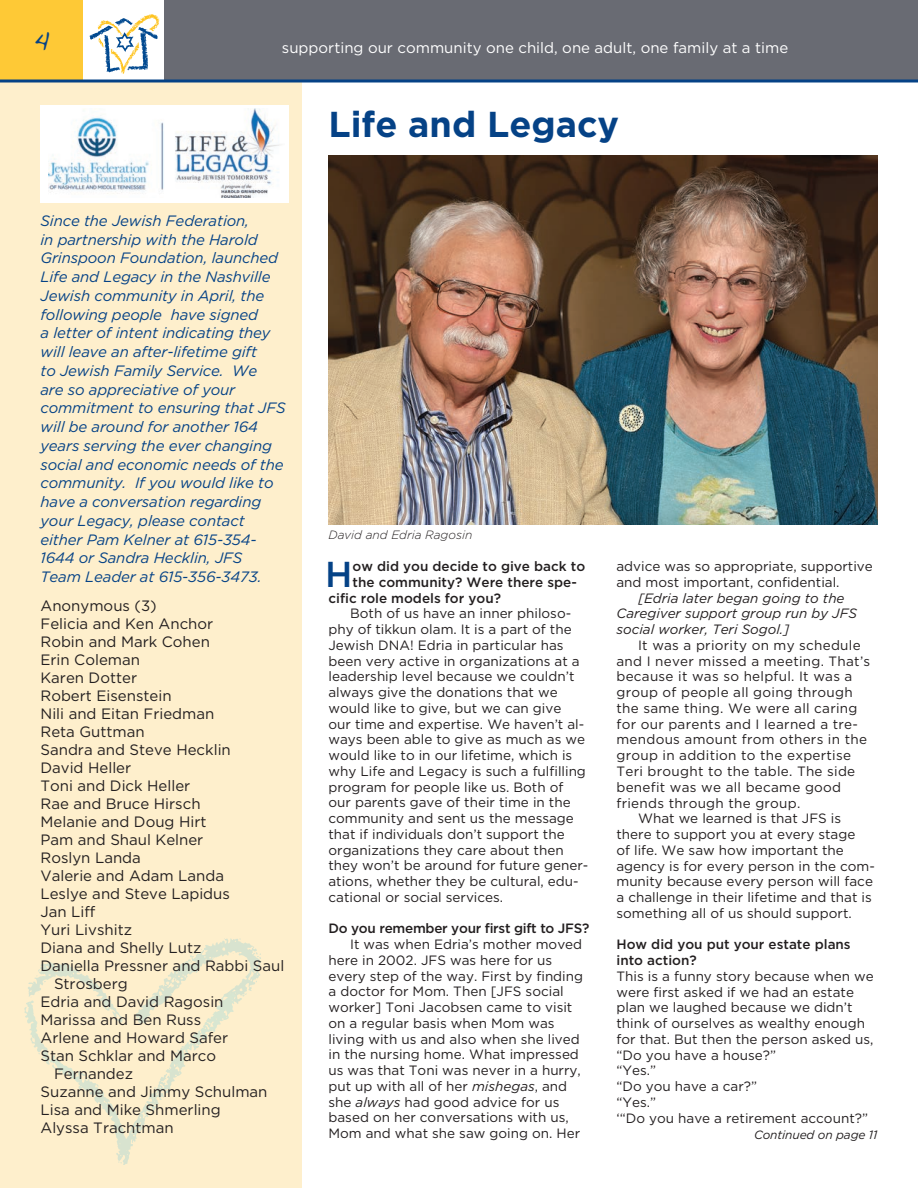
<style>
.page{position:relative;width:918px;height:1188px;background:#fff}
.page>*{position:absolute;margin:0;border:0;box-sizing:border-box;transform-origin:0 0}
.t1{font:700 36px "Gotham";color:#054286}
.t2{font:500 36px "Gotham";color:#054286}
.t3{font:30px "Handwriting Dakota";color:#054286}
.t4{font:italic 15px/18.8px "Gotham";letter-spacing:-.01em;color:#054286}
.t5{font:15px "Gotham";color:#231f20}
.t6{font:15px "Gotham";color:#fff}
.t7{font:13.5px/15.8px "Gotham";color:#231f20}
.t8{font:13.5px "Gotham";letter-spacing:.02em;color:#231f20}
.t9{font:500 13.5px/15.8px "Gotham";color:#231f20}
.t10{font:italic 13.5px/15.8px "Gotham";color:#231f20}
.t11{font:500 13.5px "Gotham";letter-spacing:-.02em;color:#231f20}
.t12{font:italic 300 12px "Gotham";color:#231f20}
.t13{font:italic 12px "Gotham";letter-spacing:-.01em;color:#231f20}
.s1{font-style:italic}
</style>
<div class="page">
<div style="left:0;top:70px;width:302px;height:1118px;background:#feefcc"></div>
<svg style="left:24px;top:938px;width:237px;height:227px"></svg>
<div style="left:165px;top:0;width:753px;height:81px;background:#696b73"></div>
<div style="left:82px;top:0;width:81px;height:81px;background:#fff"></div>
<svg style="left:90px;top:14px;width:70px;height:60px"></svg>
<div style="left:0;top:0;width:82px;height:81px;background:#fec936"></div>
<hr style="left:0;top:79px;width:918px;height:3px;background:#054286">
<img style="left:328px;top:155px;width:550px;height:370px">
<div style="left:41px;top:105px;width:248px;height:97px;background:#fff"></div>
<img style="left:49px;top:109px;width:231px;height:89px">
<h2 class="t3" style="left:33px;top:14px;width:18px">4</h2>
<p class="t6" style="left:282px;top:40px;width:508px">supporting our community one child, one adult, one family at a time</p>
<p class="t4" style="left:40px;top:212px;width:247px">Since the Jewish Federation,<br>in partnership with the Harold<br>Grinspoon Foundation, launched<br>Life and Legacy in the Nashville<br>Jewish community in April, the following people have signed<br>a letter of intent indicating they will leave an after-lifetime gift<br>to Jewish Family Service. We<br>are so appreciative of your commitment to ensuring that JFS will be around for another 164 years serving the ever changing social and economic needs of the community. If you would like to have a conversation regarding your Legacy, please contact either Pam Kelner at 615-354-<br>1644 or Sandra Hecklin, JFS<br>Team Leader at 615-356-3473.</p>
<p class="t5" style="left:40px;top:599px;width:118px">Anonymous (3)</p>
<p class="t5" style="left:40px;top:617px;width:174px">Felicia and Ken Anchor</p>
<p class="t5" style="left:40px;top:635px;width:171px">Robin and Mark Cohen</p>
<p class="t5" style="left:40px;top:653px;width:101px">Erin Coleman</p>
<p class="t5" style="left:40px;top:671px;width:98px">Karen Dotter</p>
<p class="t5" style="left:40px;top:689px;width:133px">Robert Eisenstein</p>
<p class="t5" style="left:40px;top:707px;width:175px">Nili and Eitan Friedman</p>
<p class="t5" style="left:40px;top:725px;width:106px">Reta Guttman</p>
<p class="t5" style="left:40px;top:743px;width:192px">Sandra and Steve Hecklin</p>
<p class="t5" style="left:40px;top:761px;width:92px">David Heller</p>
<p class="t5" style="left:40px;top:779px;width:151px">Toni and Dick Heller</p>
<p class="t5" style="left:40px;top:797px;width:162px">Rae and Bruce Hirsch</p>
<p class="t5" style="left:40px;top:815px;width:168px">Melanie and Doug Hirt</p>
<p class="t5" style="left:40px;top:833px;width:164px">Pam and Shaul Kelner</p>
<p class="t5" style="left:40px;top:851px;width:102px">Roslyn Landa</p>
<p class="t5" style="left:40px;top:869px;width:185px">Valerie and Adam Landa</p>
<p class="t5" style="left:40px;top:887px;width:191px">Leslye and Steve Lapidus</p>
<p class="t5" style="left:40px;top:905px;width:56px">Jan Liff</p>
<p class="t5" style="left:40px;top:923px;width:93px">Yuri Livshitz</p>
<p class="t5" style="left:40px;top:941px;width:163px">Diana and Shelly Lutz</p>
<p class="t5" style="left:40px;top:959px;width:245px">Daniella Pressner and Rabbi Saul</p>
<p class="t5" style="left:54px;top:977px;width:75px">Strosberg</p>
<p class="t5" style="left:40px;top:995px;width:185px">Edria and David Ragosin</p>
<p class="t5" style="left:40px;top:1013px;width:162px">Marissa and Ben Russ</p>
<p class="t5" style="left:40px;top:1031px;width:189px">Arlene and Howard Safer</p>
<p class="t5" style="left:40px;top:1049px;width:177px">Stan Schklar and Marco</p>
<p class="t5" style="left:54px;top:1067px;width:81px">Fernandez</p>
<p class="t5" style="left:40px;top:1085px;width:229px">Suzanne and Jimmy Schulman</p>
<p class="t5" style="left:40px;top:1103px;width:182px">Lisa and Mike Shmerling</p>
<p class="t5" style="left:40px;top:1121px;width:135px">Alyssa Trachtman</p>
<h1 class="t1" style="left:328px;top:108px;width:292px">Life and Legacy</h1>
<p class="t12" style="left:328px;top:529px;width:145px">David and Edria Ragosin</p>
<h1 class="t2" style="left:325px;top:558px;width:29px">H</h1>
<p class="t9" style="left:353px;top:559px;width:234px">ow did you decide to give back to</p>
<p class="t9" style="left:353px;top:575px;width:226px">the community? Were there spe-</p>
<p class="t9" style="left:329px;top:591px;width:174px">cific role models for you?</p>
<p class="t7" style="left:329px;top:606px;width:261px;text-indent:22px">Both of us have an inner philoso&shy;phy of tikkun olam. It is a part of the Jewish DNA! Edria in particular has been very active in organizations at a leadership level because we couldn’t always give the donations that we would like to give, but we can give<br>our time and expertise. We haven’t al&shy;ways been able to give as much as we would like to in our lifetime, which is why Life and Legacy is such a fulfilling program for people like us. Both of our parents gave of their time in the community and sent us the message that if individuals don’t support the organizations they care about then they won’t be around for future gener&shy;ations, whether they be cultural, edu&shy;cational or social services.</p>
<p class="t11" style="left:329px;top:923px;width:263px">Do you remember your first gift to JFS?</p>
<p class="t7" style="left:329px;top:937px;width:256px;text-indent:22px">It was when Edria’s mother moved here in 2002. JFS was here for us every step of the way. First by finding a doctor for Mom. Then [JFS social worker] Toni Jacobsen came to visit on a regular basis when Mom was living with us and also when she lived in the nursing home. What impressed us was that Toni was never in a hurry, put up with all of her <span class="s1">mishegas</span>, and she <span class="s1">always</span> had good advice for us based on her conversations with us, Mom and what she saw going on. Her</p>
<p class="t7" style="left:617px;top:559px;width:258px">advice was so appropriate, supportive and most important, confidential.</p>
<p class="t10" style="left:617px;top:591px;width:242px;text-indent:22px">[Edria later began going to the<br>Caregiver support group run by JFS social worker, Teri Sogol.]</p>
<p class="t8" style="left:638px;top:639px;width:224px">It was a priority on my schedule</p>
<p class="t8" style="left:617px;top:655px;width:255px">and I never missed a meeting. That’s</p>
<p class="t8" style="left:617px;top:671px;width:237px">because it was so helpful. It was a</p>
<p class="t8" style="left:617px;top:686px;width:238px">group of people all going through</p>
<p class="t8" style="left:617px;top:702px;width:243px">the same thing. We were all caring</p>
<p class="t8" style="left:617px;top:718px;width:243px">for our parents and I learned a tre-</p>
<p class="t8" style="left:617px;top:734px;width:252px">mendous amount from others in the</p>
<p class="t8" style="left:617px;top:749px;width:236px">group in addition to the expertise</p>
<p class="t8" style="left:617px;top:765px;width:240px">Teri brought to the table. The side</p>
<p class="t8" style="left:617px;top:781px;width:226px">benefit was we all became good</p>
<p class="t8" style="left:617px;top:797px;width:185px">friends through the group.</p>
<p class="t7" style="left:638px;top:811px;width:205px">What we learned is that JFS is</p>
<p class="t7" style="left:617px;top:827px;width:240px">there to support you at every stage</p>
<p class="t7" style="left:617px;top:843px;width:229px">of life. We saw how important the</p>
<p class="t7" style="left:617px;top:859px;width:260px">agency is for every person in the com-</p>
<p class="t7" style="left:617px;top:874px;width:258px">munity because every person will face</p>
<p class="t7" style="left:617px;top:890px;width:257px">a challenge in their lifetime and that is</p>
<p class="t7" style="left:617px;top:906px;width:237px">something all of us should support.</p>
<p class="t9" style="left:617px;top:937px;width:236px">How did you put your estate plans into action?</p>
<p class="t7" style="left:617px;top:969px;width:259px">This is a funny story because when we were first asked if we had an estate plan we laughed because we didn’t think of ourselves as wealthy enough for that. But then the person asked us, “Do you have a house?”<br>“Yes.”<br>“Do you have a car?”<br>“Yes.”<br>‘“Do you have a retirement account?”</p>
<p class="t13" style="left:754px;top:1129px;width:125px">Continued on page 11</p>
</div>
